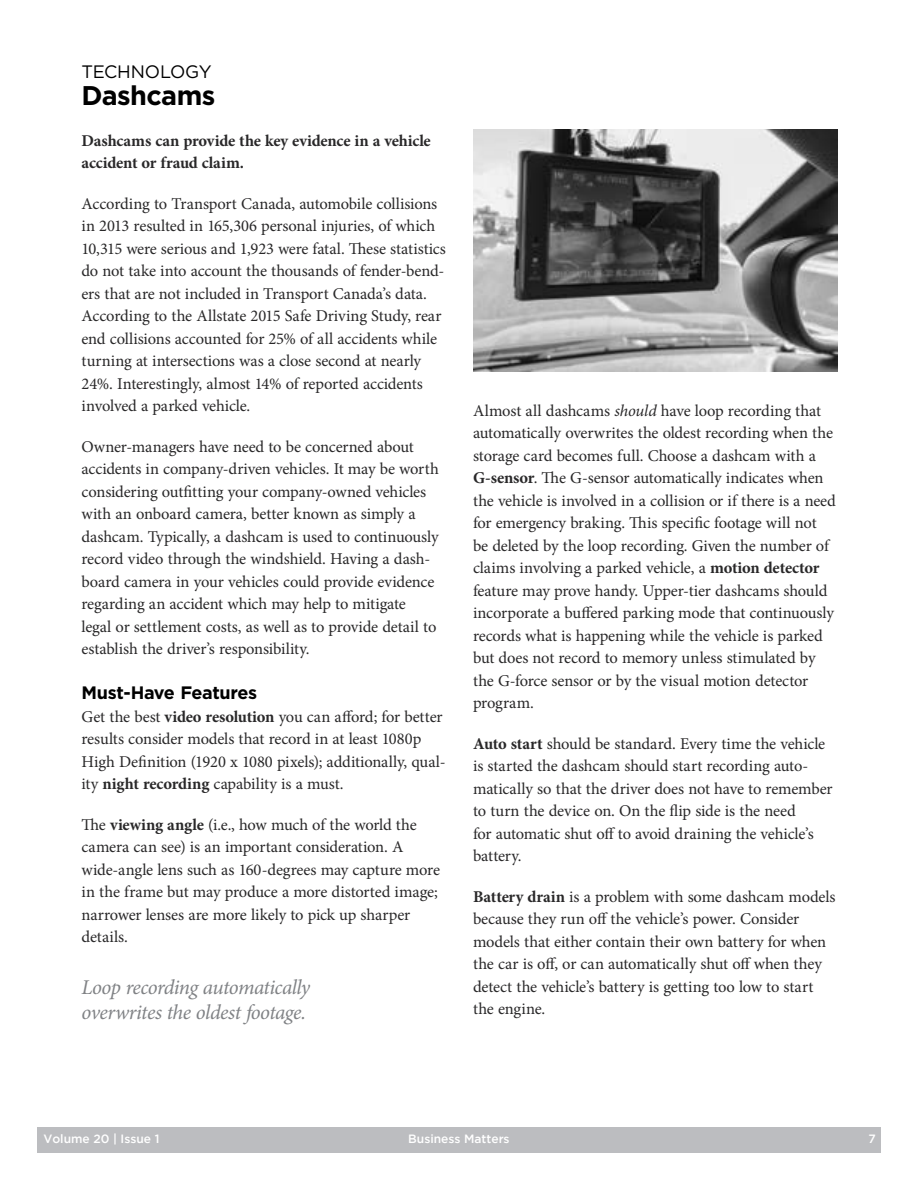
<style>
.page{position:relative;width:918px;height:1188px;background:#fff}
.page>*{position:absolute;margin:0;border:0;box-sizing:border-box;transform-origin:0 0}
.t1{font:700 27px "Gotham";letter-spacing:-.025em;color:#000}
.t2{font:italic 21px/24.8px "Minion Pro";letter-spacing:-.03em;color:#808285}
.t3{font:700 18px "Gotham";letter-spacing:-.025em;color:#000}
.t4{font:18px "Gotham";letter-spacing:-.015em;color:#000}
.t5{font:16.5px/22.5px "Minion Pro";letter-spacing:-.01em;color:#292829}
.t6{font:700 16.5px/22.5px "Minion Pro";letter-spacing:-.01em;color:#292829}
.t7{font:500 12px "Gotham";color:#fff}
.s1{font-weight:700}
.s2{font-style:italic}
</style>
<div class="page">
<div style="left:38px;top:1128px;width:843px;height:25px;background:#bcbdc0"></div>
<img style="left:473px;top:130px;width:365px;height:241px">
<p class="t4" style="left:82px;top:60px;width:132px">TECHNOLOGY</p>
<p class="t1" style="left:82px;top:78px;width:135px">Dashcams</p>
<p class="t6" style="left:82px;top:129px;width:351px">Dashcams can provide the key evidence in a vehicle accident or fraud claim.</p>
<p class="t5" style="left:82px;top:192px;width:366px">According to Transport Canada, automobile collisions in 2013 resulted in 165,306 personal injuries, of which 10,315 were serious and 1,923 were fatal. These statistics do not take into account the thousands of fender-bend&shy;ers that are not included in Transport Canada’s data.<br>According to the Allstate 2015 Safe Driving Study, rear end collisions accounted for 25% of all accidents while turning at intersections was a close second at nearly 24%. Interestingly, almost 14% of reported accidents involved a parked vehicle.</p>
<p class="t5" style="left:82px;top:435px;width:359px">Owner-managers have need to be concerned about accidents in company-driven vehicles. It may be worth considering outfitting your company-owned vehicles with an onboard camera, better known as simply a dashcam. Typically, a dashcam is used to continuously record video through the windshield. Having a dash&shy;board camera in your vehicles could provide evidence regarding an accident which may help to mitigate legal or settlement costs, as well as to provide detail to establish the driver’s responsibility.</p>
<p class="t3" style="left:82px;top:681px;width:177px">Must-Have Features</p>
<p class="t5" style="left:82px;top:705px;width:366px">Get the best <span class="s1">video resolution</span> you can afford; for better results consider models that record in at least 1080p High Definition (1920 x 1080 pixels); additionally, qual&shy;ity <span class="s1">night recording</span> capability is a must.</p>
<p class="t5" style="left:82px;top:813px;width:360px">The <span class="s1">viewing angle</span> (i.e., how much of the world the camera can see) is an important consideration. A wide-angle lens such as 160-degrees may capture more in the frame but may produce a more distorted image; narrower lenses are more likely to pick up sharper details.</p>
<p class="t2" style="left:82px;top:975px;width:230px">Loop recording automatically overwrites the oldest footage.</p>
<p class="t5" style="left:473px;top:399px;width:364px">Almost all dashcams <span class="s2">should</span> have loop recording that automatically overwrites the oldest recording when the storage card becomes full. Choose a dashcam with a <span class="s1">G-sensor</span>. The G-sensor automatically indicates when the vehicle is involved in a collision or if there is a need for emergency braking. This specific footage will not be deleted by the loop recording. Given the number of claims involving a parked vehicle, a <span class="s1">motion detector </span>feature may prove handy. Upper-tier dashcams should incorporate a buffered parking mode that continuously records what is happening while the vehicle is parked but does not record to memory unless stimulated by the G-force sensor or by the visual motion detector program.</p>
<p class="t5" style="left:473px;top:732px;width:361px"><span class="s1">Auto start</span> should be standard. Every time the vehicle is started the dashcam should start recording auto&shy;matically so that the driver does not have to remember to turn the device on. On the flip side is the need<br>for automatic shut off to avoid draining the vehicle’s battery.</p>
<p class="t5" style="left:473px;top:885px;width:364px"><span class="s1">Battery drain</span> is a problem with some dashcam models because they run off the vehicle’s power. Consider models that either contain their own battery for when the car is off, or can automatically shut off when they detect the vehicle’s battery is getting too low to start the engine.</p>
<p class="t7" style="left:43px;top:1132px;width:118px">Volume 20 | Issue 1</p>
<p class="t7" style="left:408px;top:1132px;width:103px">Business Matters</p>
<p class="t7" style="left:869px;top:1132px;width:9px">7</p>
</div>
